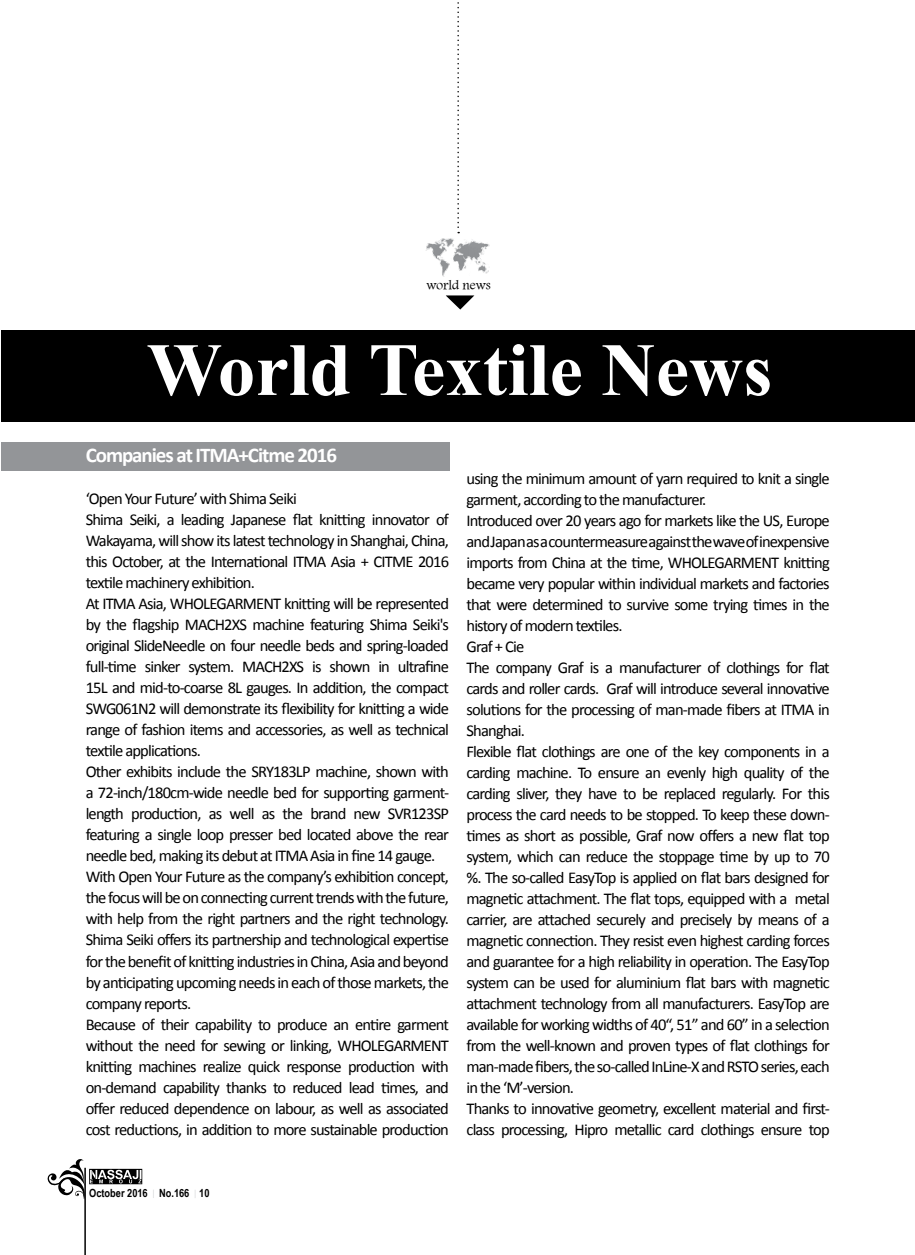
<style>
.page{position:relative;width:915px;height:1255px;background:#fff}
.page>*{position:absolute;margin:0;border:0;box-sizing:border-box;transform-origin:0 0}
.t1{font:700 75px "Times New Roman";color:#fff}
.t2{font:700 21px "Calibri";letter-spacing:-.05em;color:#fff}
.t3{font:16.5px/21px "Calibri";letter-spacing:-.05em;color:#000}
.t4{font:700 13.5px "ME Mitra";color:#000}
.t5{font:700 11.25px "Arial Narrow";color:#000}
</style>
<div class="page">
<hr style="left:84px;top:1167px;width:2px;height:87px;background:#000">
<svg style="left:194px;top:1190px;width:2px;height:8px"></svg>
<svg style="left:47px;top:1159px;width:95px;height:40px"></svg>
<div style="left:1px;top:442px;width:448px;height:28px;background:#939598"></div>
<div style="left:1px;top:330px;width:913px;height:91px;background:#000"></div>
<svg style="left:457px;top:2px;width:2px;height:231px"></svg>
<svg style="left:446px;top:295px;width:28px;height:14px"></svg>
<img style="left:426px;top:238px;width:63px;height:39px">
<p class="t4" style="left:426px;top:276px;width:66px">world news</p>
<h1 class="t1" style="left:147px;top:318px;width:627px">World Textile News</h1>
<p class="t2" style="left:86px;top:441px;width:253px">Companies at ITMA+Citme 2016</p>
<p class="t3" style="left:86px;top:488px;width:212px">‘Open Your Future’ with Shima Seiki</p>
<p class="t3" style="left:86px;top:509px;width:364px">Shima Seiki a, leading Japanese flat knitting innovator of</p>
<p class="t3" style="left:86px;top:530px;width:364px">Wakayama, will show its latest technology in Shanghai, China,</p>
<p class="t3" style="left:86px;top:551px;width:365px">this October, at the International ITMA Asia + CITME 2016</p>
<p class="t3" style="left:86px;top:572px;width:171px">textile machinery exhibition.</p>
<p class="t3" style="left:86px;top:593px;width:365px">At ITMA Asia, WHOLEGARMENT knitting will be represented</p>
<p class="t3" style="left:86px;top:614px;width:364px">by the flagship MACH2XS machine featuring Shima Seiki s'</p>
<p class="t3" style="left:86px;top:635px;width:364px">original SlideNeedle on four needle beds and spring-loaded</p>
<p class="t3" style="left:398px;top:656px;width:53px">ultrafine</p>
<p class="t3" style="left:86px;top:656px;width:364px">full-time<br>15L and mid t o- -coarse L8 gauges In. addition, the compact SWG061 2N will demonstrate its flexibility for knitting a wide range of fashion items and accessories, as well as technical textile applications.<br>Other exhibits include the SRY183LP machine, shown with</p>
<p class="t3" style="left:86px;top:803px;width:364px">length production, as well as the brand new SVR123SP</p>
<p class="t3" style="left:145px;top:656px;width:37px">sinker</p>
<p class="t3" style="left:329px;top:656px;width:42px">shown</p>
<p class="t3" style="left:312px;top:656px;width:11px">is</p>
<p class="t3" style="left:378px;top:656px;width:13px">in</p>
<p class="t3" style="left:242px;top:656px;width:63px">MACH2XS</p>
<p class="t3" style="left:188px;top:656px;width:47px">system.</p>
<p class="t3" style="left:86px;top:782px;width:363px">a 72-inch/180cm-wide needle bed for supporting garment-</p>
<p class="t3" style="left:86px;top:824px;width:364px">featuring a single loop presser bed located above the rear needle bed, making its debut at ITMA Asia in fine 14 gauge.<br>With Open Your Future as the company s’ exhibition concept, the focus will be on connecting current trends with the future, with help from the right partners and the right technology.<br>Shima Seiki offers its partnership and technological expertise for the benefit of knitting industries in China, Asia and beyond by anticipating upcoming needs in each of those markets, the company reports.<br>Because of their capability to produce an entire garment without the need for sewing or linking, WHOLEGARMENT knitting machines realize quick response production with on-demand capability thanks to reduced lead times, and offer reduced dependence on labour, as well as associated cost reductions in, addition to more sustainable production</p>
<p class="t3" style="left:702px;top:467px;width:129px;text-indent:-236px">using the minimum amount of yarn required to knit a single .</p>
<p class="t3" style="left:466px;top:488px;width:365px">garment, according to the manufacturer<br>Introduced over 20 years ago for markets like the US, Europe andJapanasacountermeasureagainstthewaveofinexpensive imports from China at the time, WHOLEGARMENT knitting became very popular within individual markets and factories that were determined to survive some trying times in the history of modern textiles.<br>Graf + Cie<br>The company Graf ais manufacturer of clothings for flat cards and roller cards. Graf will introduce several innovative solutions for the processing of man-made fibers at ITMA in Shanghai.<br>Flexible flat clothings are one of the key components in a carding machine. To ensure an evenly high quality of the carding sliver, they have to be replaced regularly. For this</p>
<p class="t3" style="left:466px;top:824px;width:364px">times as short as possible, Graf now offers a new flat top</p>
<p class="t3" style="left:466px;top:803px;width:363px">process the card needs to be stopped. To keep these down-</p>
<p class="t3" style="left:466px;top:845px;width:365px;text-align:right">system, which can reduce the stoppage time by up to 70 %. The so-called EasyTop is applied on flat bars designed for metal</p>
<p class="t3" style="left:466px;top:887px;width:365px">magnetic attachment. The flat tops, equipped with a carrier, are attached securely and precisely by means of a magnetic connection. They resist even highest carding forces and guarantee for a high reliability in operation. The EasyTop system can be used for aluminium flat bars with magnetic attachment technology from all manufacturers. EasyTop are available for working widths of 40 ,“ 51” and 60” in a selection from the well-known and proven types of flat clothings for man-madefibers,theso-calledInLine X- andRSTOseries,each in the M‘ -’ version.</p>
<p class="t3" style="left:466px;top:1118px;width:364px">class processing, Hipro metallic card clothings ensure top</p>
<p class="t3" style="left:466px;top:1097px;width:363px">Thanks to innovative geometry, excellent material and first-</p>
<p class="t5" style="left:89px;top:1184px;width:60px">October 2016</p>
<p class="t5" style="left:159px;top:1184px;width:32px">No.166</p>
<p class="t5" style="left:199px;top:1184px;width:12px">10</p>
</div>
